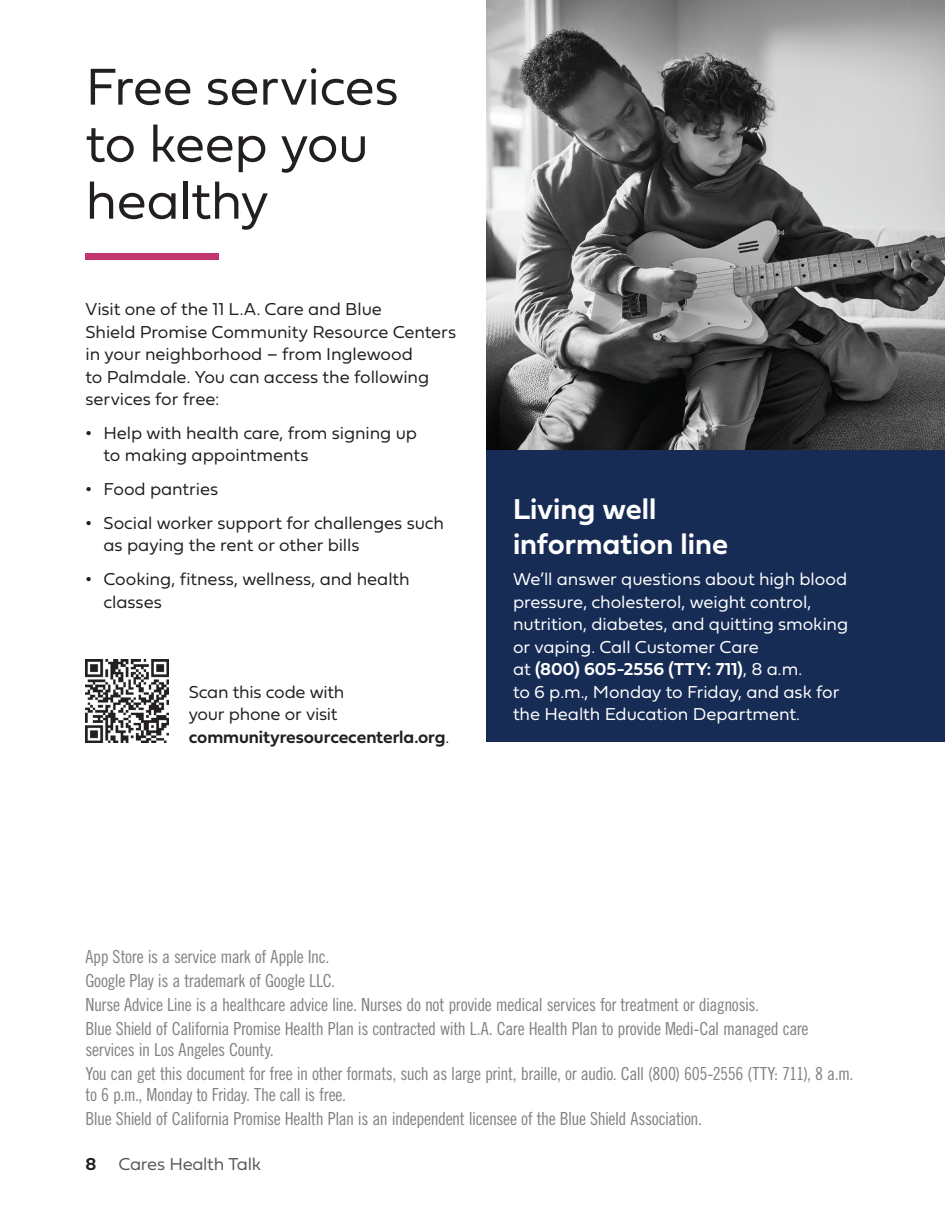
<style>
.page{position:relative;width:945px;height:1215px;background:#fff}
.page>*{position:absolute;margin:0;border:0;box-sizing:border-box;transform-origin:0 0}
.t1{font:54px/57px "Fieldwork Geo Light";letter-spacing:-.01em;color:#231f20}
.t2{font:30px/34.5px "Fieldwork Geo Demibold";color:#fff}
.t3{font:18px/24px "Trade Gothic LT Std Cn 18";letter-spacing:-.025em;color:#808285}
.t4{font:18px/22.5px "Fieldwork Geo Light";letter-spacing:-.005em;color:#231f20}
.t5{font:18px/22.5px "Fieldwork Geo Light";letter-spacing:-.005em;color:#fff}
.t6{font:18px "Fieldwork Geo Demibold";color:#fff}
.t7{font:18px "Fieldwork Geo Demibold";letter-spacing:-.005em;color:#231f20}
.t8{font:18px "Fieldwork Geo Light";letter-spacing:-.02em;color:#57585a}
.s1{font-family:"Fieldwork Geo Demibold"}
.s2{font-family:"Fieldwork Geo Light"}
.s3{font-family:"Fieldwork Geo Demibold";color:#231f20}
</style>
<div class="page">
<div style="left:486px;top:58px;width:459px;height:684px;background:#172c55"></div>
<div style="left:86px;top:253px;width:133px;height:7px;background:#c1376d"></div>
<img style="left:486px;top:0;width:458px;height:450px">
<img style="left:86px;top:660px;width:82px;height:82px">
<h1 class="t1" style="left:86px;top:56px;width:315px">Free services to keep you healthy</h1>
<p class="t4" style="left:86px;top:297px;width:372px">Visit one of the 11 L.A. Care and Blue<br>Shield Promise Community Resource Centers in your neighborhood – from Inglewood<br>to Palmdale. You can access the following services for free:</p>
<p class="t4" style="left:104px;top:421px;width:315px;text-indent:-18px"><span class="s1">•</span> Help with health care, from signing up to making appointments</p>
<p class="t4" style="left:86px;top:477px;width:134px"><span class="s1">•</span> Food pantries</p>
<p class="t4" style="left:104px;top:511px;width:342px;text-indent:-18px"><span class="s1">•</span> Social worker support for challenges such as paying the rent or other bills</p>
<p class="t4" style="left:104px;top:567px;width:308px;text-indent:-18px"><span class="s1">•</span> Cooking, fitness, wellness, and health classes</p>
<p class="t4" style="left:189px;top:679px;width:157px">Scan this code with your phone or visit</p>
<p class="t7" style="left:189px;top:722px;width:262px">communityresourcecenterla.org<span class="s2">.</span></p>
<h2 class="t2" style="left:513px;top:491px;width:217px">Living well information line</h2>
<p class="t5" style="left:513px;top:567px;width:337px">We’ll answer questions about high blood pressure, cholesterol, weight control, nutrition, diabetes, and quitting smoking or vaping. Call Customer Care</p>
<p class="t6" style="left:513px;top:655px;width:291px"><span class="s2">at</span> (800) 605-2556 (TTY: 711)<span class="s2">, 8 a.m.</span></p>
<p class="t5" style="left:513px;top:679px;width:328px">to 6 p.m., Monday to Friday, and ask for the Health Education Department.</p>
<p class="t3" style="left:86px;top:944px;width:725px">App Store is a service mark of Apple Inc.<br>Google Play is a trademark of Google LLC.<br>Nurse Advice Line is a healthcare advice line. Nurses do not provide medical services for treatment or diagnosis.<br>Blue Shield of California Promise Health Plan is contracted with L.A. Care Health Plan to provide Medi-Cal managed care</p>
<p class="t3" style="left:86px;top:1037px;width:770px">services in Los Angeles County.<br>You can get this document for free in other formats, such as large print, braille, or audio. Call (800) 605-2556 (TTY: 711), 8 a.m.</p>
<p class="t3" style="left:86px;top:1082px;width:618px">to 6 p.m., Monday to Friday. The call is free.<br>Blue Shield of California Promise Health Plan is an independent licensee of the Blue Shield Association.</p>
<p class="t8" style="left:86px;top:1150px;width:177px"><span class="s3">8</span> Cares Health Talk</p>
</div>
